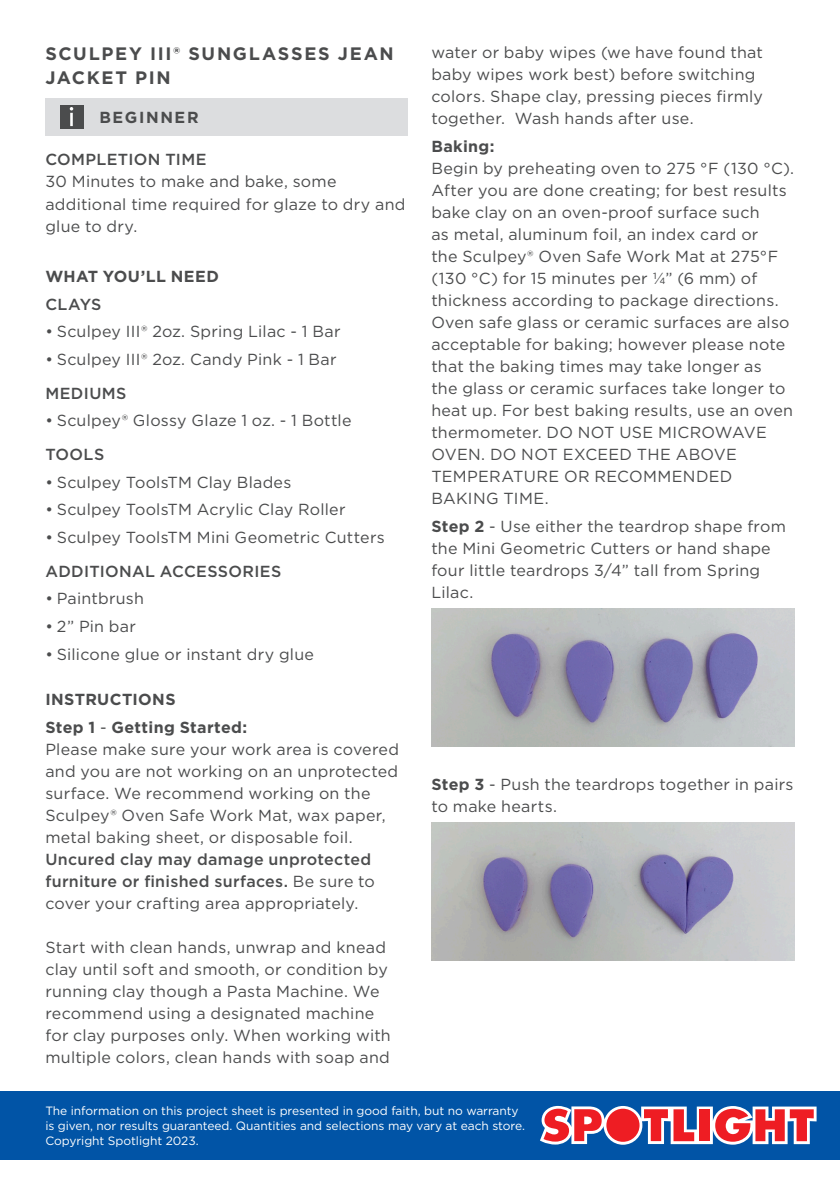
<style>
.page{position:relative;width:840px;height:1191px;background:#fff}
.page>*{position:absolute;margin:0;border:0;box-sizing:border-box;transform-origin:0 0}
.COPY{font:700 18px/24px "Gotham";letter-spacing:.095em;color:#4b4c4d}
.COPY-2{font:16px/22px "Gotham";letter-spacing:.015em;color:#4b4c4d}
.BULLET_POINT_COPY{font:500 16px "Gotham";letter-spacing:.02em;color:#4b4c4d}
.COPY-3{font:700 16px/28px "Gotham";letter-spacing:.025em;color:#4b4c4d}
.COPY-4{font:700 16px "Gotham";letter-spacing:.105em;color:#4b4c4d}
.t1{font:12px/15px "Gotham";letter-spacing:-.005em;color:#fff}
.s1{font-weight:500}
.s2{font-weight:700}
</style>
<div class="page">
<div style="left:0;top:1090px;width:839px;height:69px;background:#0154a6"></div>
<svg style="left:540px;top:1106px;width:276px;height:38px;background:#c77183"></svg>
<img style="left:431px;top:608px;width:363px;height:138px">
<img style="left:431px;top:822px;width:363px;height:138px">
<div style="left:45px;top:98px;width:363px;height:37px;background:#dcdddf"></div>
<div style="left:60px;top:105px;width:23px;height:23px;background:#4b4c4d"></div>
<svg style="left:70px;top:107px;width:3px;height:19px"></svg>
<p class="COPY" style="left:45px;top:41px;width:350px">SCULPEY III® SUNGLASSES JEAN<br>JACKET PIN</p>
<p class="COPY-4" style="left:99px;top:106px;width:101px">BEGINNER</p>
<p class="COPY-2" style="left:45px;top:148px;width:361px"><span class="s1">COMPLETION TIME<br></span>30 Minutes to make and bake, some additional time required for glaze to dry and glue to dry.</p>
<p class="COPY-3" style="left:45px;top:262px;width:175px">WHAT YOU’LL NEED<br><span class="s1">CLAYS</span></p>
<p class="COPY-2" style="left:45px;top:320px;width:296px">• Sculpey III® 2oz. Spring Lilac - 1 Bar</p>
<p class="COPY-2" style="left:45px;top:348px;width:292px">• Sculpey III® 2oz. Candy Pink - 1 Bar</p>
<p class="BULLET_POINT_COPY" style="left:45px;top:382px;width:83px">MEDIUMS</p>
<p class="COPY-2" style="left:45px;top:409px;width:307px">• Sculpey® Glossy Glaze 1 oz. - 1 Bottle</p>
<p class="BULLET_POINT_COPY" style="left:45px;top:444px;width:60px">TOOLS</p>
<p class="COPY-2" style="left:45px;top:470px;width:247px">• Sculpey ToolsTM Clay Blades</p>
<p class="COPY-2" style="left:45px;top:498px;width:301px">• Sculpey ToolsTM Acrylic Clay Roller</p>
<p class="COPY-2" style="left:45px;top:526px;width:340px">• Sculpey ToolsTM Mini Geometric Cutters</p>
<p class="BULLET_POINT_COPY" style="left:45px;top:560px;width:237px">ADDITIONAL ACCESSORIES</p>
<p class="COPY-2" style="left:45px;top:587px;width:100px">• Paintbrush</p>
<p class="COPY-2" style="left:45px;top:615px;width:92px">• 2” Pin bar</p>
<p class="COPY-2" style="left:45px;top:642px;width:270px">• Silicone glue or instant dry glue</p>
<p class="COPY-3" style="left:45px;top:685px;width:132px">INSTRUCTIONS</p>
<p class="COPY-2" style="left:45px;top:716px;width:355px"><span class="s2">Step 1</span> - <span class="s2">Getting Started:<br></span>Please make sure your work area is covered and you are not working on an unprotected surface. We recommend working on the Sculpey® Oven Safe Work Mat, wax paper, metal baking sheet, or disposable foil.<br><span class="s1">Uncured clay may damage unprotected furniture or finished surfaces.</span> Be sure to cover your crafting area appropriately.</p>
<p class="COPY-2" style="left:45px;top:936px;width:347px">Start with clean hands, unwrap and knead clay until soft and smooth, or condition by running clay though a Pasta Machine. We recommend using a designated machine for clay purposes only. When working with multiple colors, clean hands with soap and</p>
<p class="COPY-2" style="left:431px;top:41px;width:333px">water or baby wipes (we have found that baby wipes work best) before switching colors. Shape clay, pressing pieces firmly together. Wash hands after use.</p>
<p class="COPY-2" style="left:431px;top:135px;width:364px"><span class="s2">Baking:<br></span>Begin by preheating oven to 275 °F (130 °C).<br>After you are done creating; for best results bake clay on an oven-proof surface such<br>as metal, aluminum foil, an index card or<br>the Sculpey® Oven Safe Work Mat at 275°F (130 °C) for 15 minutes per ¼” (6 mm) of thickness according to package directions.<br>Oven safe glass or ceramic surfaces are also acceptable for baking; however please note that the baking times may take longer as<br>the glass or ceramic surfaces take longer to heat up. For best baking results, use an oven thermometer. DO NOT USE MICROWAVE OVEN. DO NOT EXCEED THE ABOVE TEMPERATURE OR RECOMMENDED BAKING TIME.</p>
<p class="COPY-2" style="left:431px;top:514px;width:356px"><span class="s2">Step 2</span> - Use either the teardrop shape from the Mini Geometric Cutters or hand shape four little teardrops 3/4” tall from Spring Lilac.</p>
<p class="COPY-2" style="left:431px;top:773px;width:363px"><span class="s2">Step 3</span> - Push the teardrops together in pairs to make hearts.</p>
<p class="t1" style="left:45px;top:1103px;width:481px">The information on this project sheet is presented in good faith, but no warranty is given, nor results guaranteed. Quantities and selections may vary at each store.<br>Copyright Spotlight 2023.</p>
</div>
